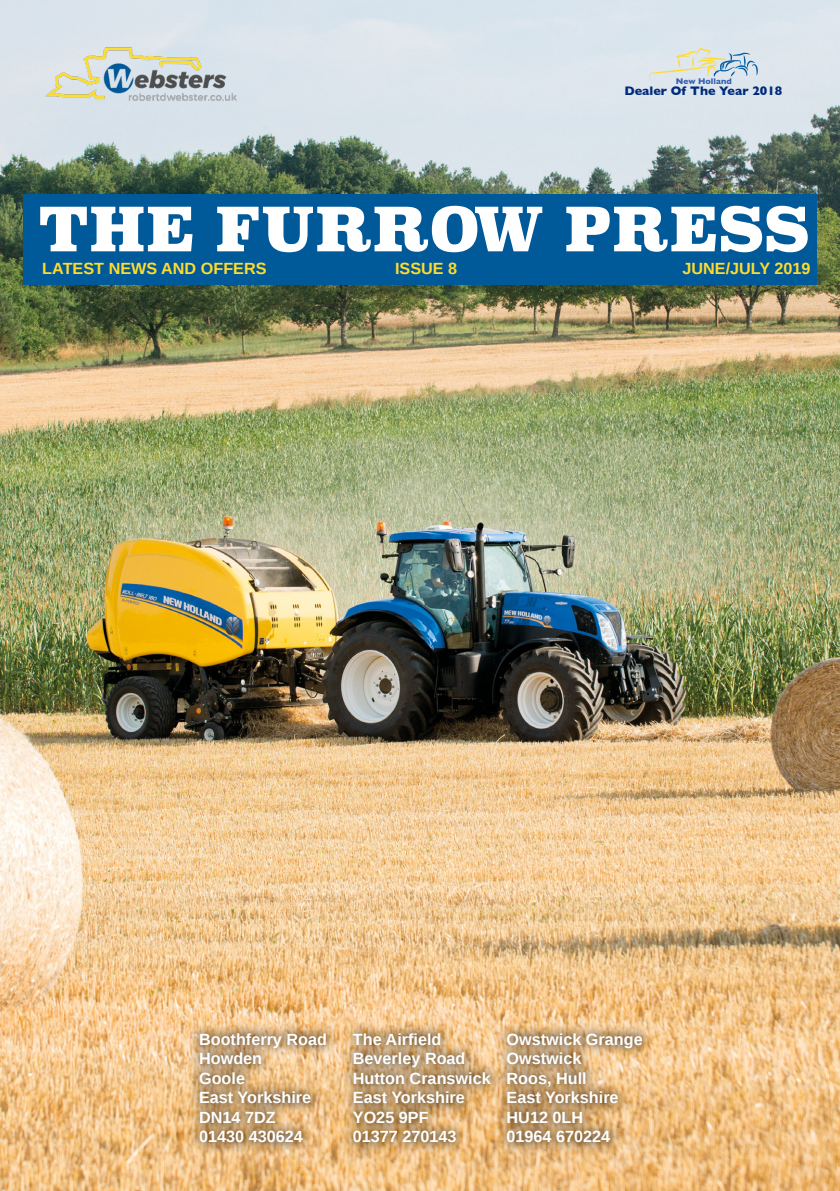
<style>
.page{position:relative;width:840px;height:1191px;background:#fff}
.page>*{position:absolute;margin:0;border:0;box-sizing:border-box;transform-origin:0 0}
.t1{font:900 60px "Superclarendon";color:#fff}
.t2{font:700 16.2px/19.4px "Liberation Sans";color:#fff}
.t3{font:700 16.2px "Liberation Sans";color:#ffdb2d}
.t4{font:700 12.6px "Gill Sans";color:#002b7b}
.t5{font:700 8.4px "Gill Sans";color:#3360b0}
</style>
<div class="page">
<img style="left:0;top:0;width:839px;height:1191px">
<div style="left:23px;top:195px;width:793px;height:90px;background:#005998"></div>
<div style="left:188px;top:1021px;width:150px;height:133px;background:#000;opacity:.65"></div>
<div style="left:341px;top:1021px;width:161px;height:133px;background:#000;opacity:.65"></div>
<div style="left:495px;top:1021px;width:158px;height:133px;background:#000;opacity:.65"></div>
<svg style="left:648px;top:48px;width:109px;height:33px;background:#d4dddb"></svg>
<img style="left:45px;top:45px;width:192px;height:57px">
<p class="t5" style="left:675px;top:74px;width:57px">New Holland</p>
<p class="t4" style="left:624px;top:81px;width:159px">Dealer Of The Year 2018</p>
<h1 class="t1" style="left:38px;top:189px;width:773px">THE FURROW PRESS</h1>
<p class="t3" style="left:42px;top:257px;width:226px">LATEST NEWS AND OFFERS</p>
<p class="t3" style="left:395px;top:257px;width:64px">ISSUE 8</p>
<p class="t3" style="left:682px;top:257px;width:129px">JUNE/JULY 2019</p>
<p class="t2" style="left:199px;top:1029px;width:129px">Boothferry Road<br>Howden<br>Goole<br>East Yorkshire<br>DN14 7DZ<br>01430 430624</p>
<p class="t2" style="left:352px;top:1029px;width:139px">The Airfield<br>Beverley Road<br>Hutton Cranswick<br>East Yorkshire<br>YO25 9PF<br>01377 270143</p>
<p class="t2" style="left:506px;top:1029px;width:137px">Owstwick Grange<br>Owstwick<br>Roos, Hull<br>East Yorkshire<br>HU12 0LH<br>01964 670224</p>
</div>
